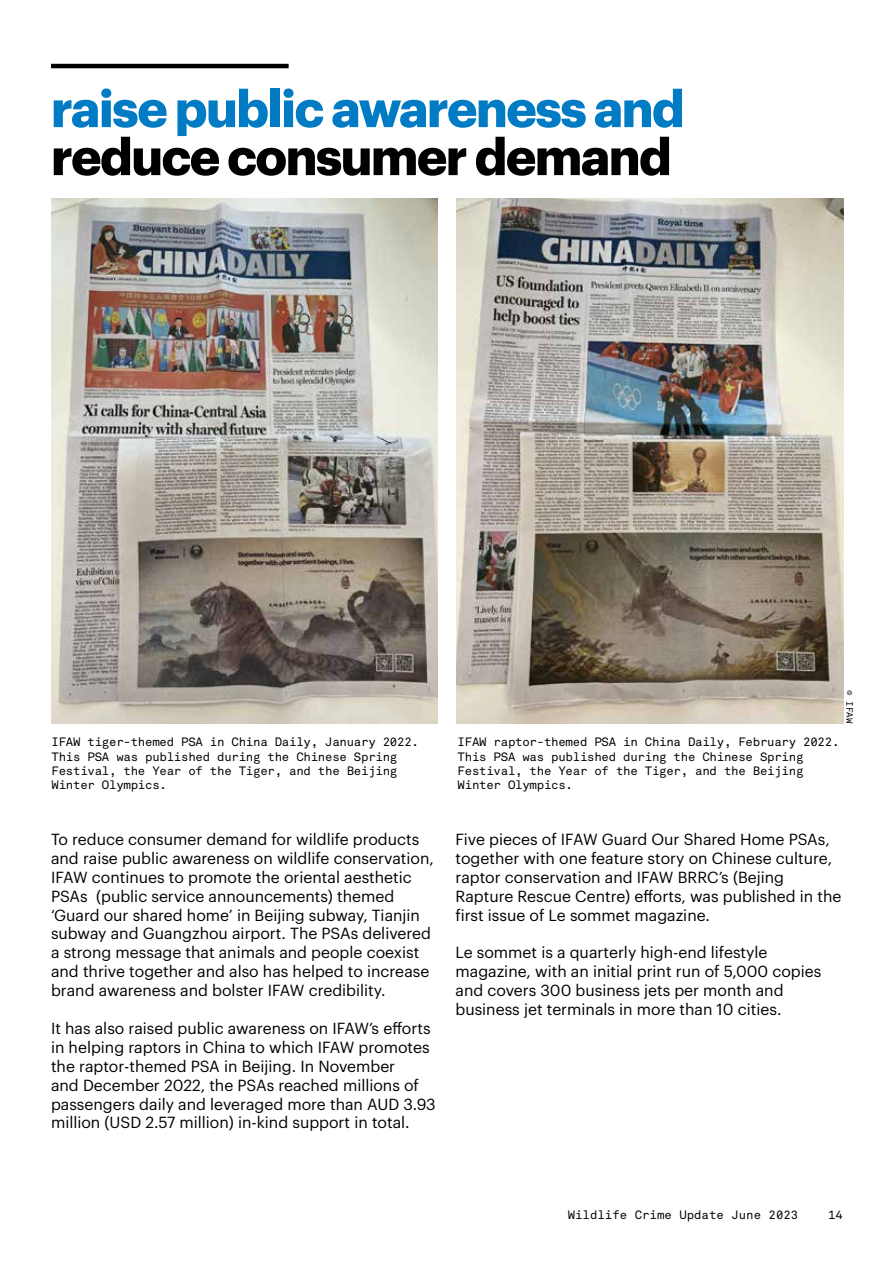
<style>
.page{position:relative;width:893px;height:1263px;background:#fff}
.page>*{position:absolute;margin:0;border:0;box-sizing:border-box;transform-origin:0 0}
.t1{font:700 51px "Graphik";letter-spacing:-.03em;color:#007bc4}
.t2{font:700 51px "Graphik";letter-spacing:-.03em;color:#000}
.t3{font:15.75px/18.9px "false";color:#000}
.t4{font:12px/14.4px "Akkurat Mono";letter-spacing:-.02em;color:#000}
.t5{font:12px "Akkurat Mono";color:#000}
.t6{font:9px "Akkurat Mono";color:#000}
</style>
<div class="page">
<hr style="left:51px;top:64px;width:238px;height:4px;background:#000">
<img style="left:51px;top:199px;width:386px;height:525px">
<img style="left:457px;top:199px;width:386px;height:525px">
<h1 class="t1" style="left:51px;top:69px;width:635px">raise public awareness and</h1>
<h1 class="t2" style="left:51px;top:117px;width:622px">reduce consumer demand</h1>
<p class="t4" style="left:52px;top:735px;width:369px">IFAW tiger-themed PSA in China Daily, January 2022.<br>This PSA was published during the Chinese Spring Festival, the Year of the Tiger, and the Beijing Winter Olympics.</p>
<p class="t4" style="left:458px;top:735px;width:383px">IFAW raptor-themed PSA in China Daily, February 2022.<br>This PSA was published during the Chinese Spring Festival, the Year of the Tiger, and the Beijing Winter Olympics.</p>
<p class="t6" style="left:855px;top:690px;width:35px;rotate:90deg">© IFAW</p>
<p class="t3" style="left:51px;top:828px;width:384px">To reduce consumer demand for wildlife products and raise public awareness on wildlife conservation, IFAW continues to promote the oriental aesthetic PSAs (public service announcements) themed ‘Guard our shared home’ in Beijing subway, Tianjin subway and Guangzhou airport. The PSAs delivered a strong message that animals and people coexist and thrive together and also has helped to increase brand awareness and bolster IFAW credibility.</p>
<p class="t3" style="left:51px;top:1017px;width:386px">It has also raised public awareness on IFAW’s efforts in helping raptors in China to which IFAW promotes the raptor-themed PSA in Beijing. In November<br>and December 2022, the PSAs reached millions of passengers daily and leveraged more than AUD 3.93 million (USD 2.57 million) in-kind support in total.</p>
<p class="t3" style="left:455px;top:828px;width:387px">Five pieces of IFAW Guard Our Shared Home PSAs, together with one feature story on Chinese culture, raptor conservation and IFAW BRRC’s (Bejing Rapture Rescue Centre) efforts, was published in the first issue of Le sommet magazine.</p>
<p class="t3" style="left:455px;top:942px;width:367px">Le sommet is a quarterly high-end lifestyle magazine, with an initial print run of 5,000 copies and covers 300 business jets per month and business jet terminals in more than 10 cities.</p>
<p class="t5" style="left:568px;top:1207px;width:232px">Wildlife Crime Update June 2023</p>
<p class="t4" style="left:828px;top:1207px;width:16px">14</p>
</div>
